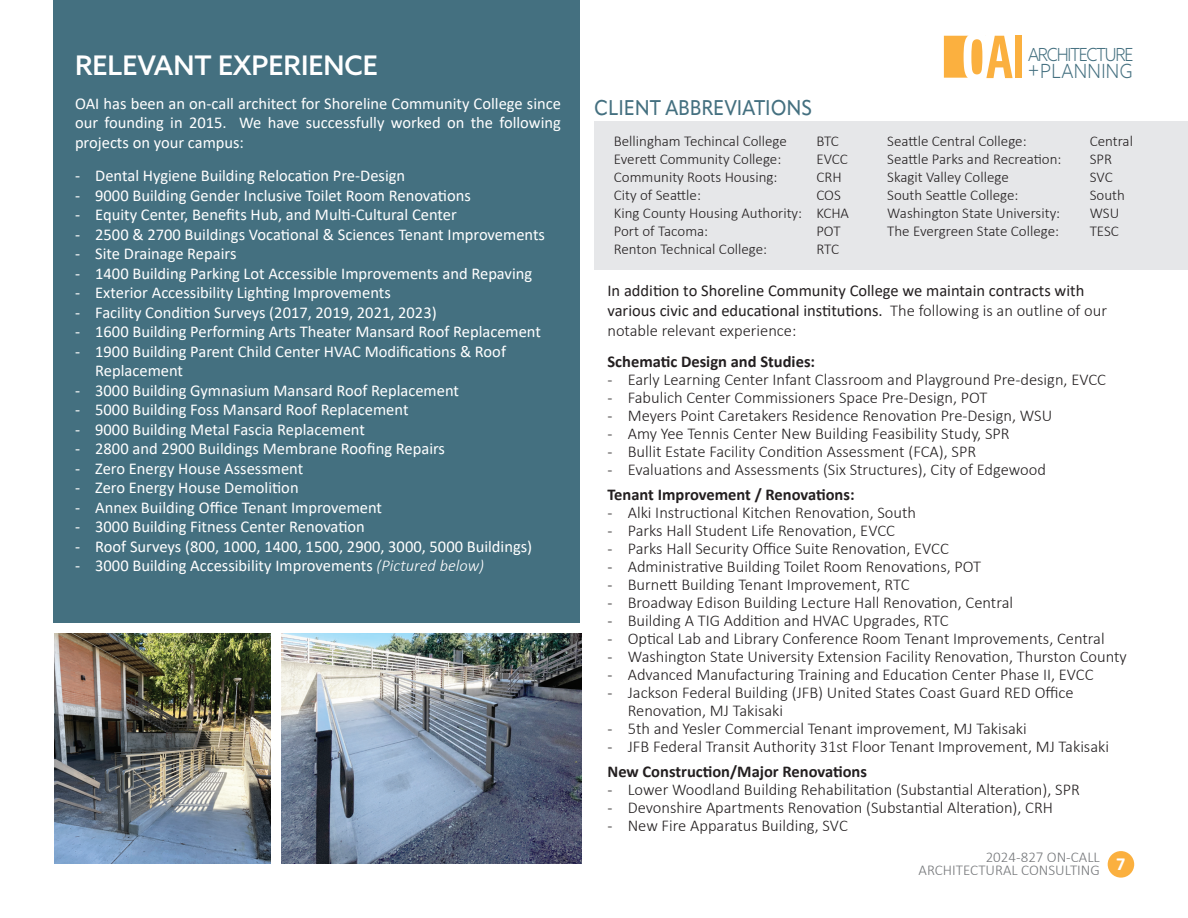
<style>
.page{position:relative;width:1188px;height:918px;background:#fff}
.page>*{position:absolute;margin:0;border:0;box-sizing:border-box;transform-origin:0 0}
.t1{font:500 27px "Azo Sans";color:#fff}
.t2{font:500 21px "Apparat";color:#447080;scale:.9 1}
.t3{font:300 19.5px "Azo Sans";letter-spacing:.02em;color:#447080;scale:.9 1}
.t4{font:300 18px "Azo Sans";letter-spacing:-.08em;color:#447080;scale:.9 1}
.t5{font:300 16.5px/18px "Calibri";color:#231f20}
.t6{font:16.5px/19.8px "Calibri";color:#fff;text-align:justify}
.t7{font:16.5px/19.8px "Calibri";color:#231f20}
.t8{font:700 16.5px "Calibri";color:#231f20}
.t9{font:300 15px/18px "Calibri";color:#231f20}
.t10{font:300 15px/13.5px "Calibri";color:#76787b}
.s1{font-weight:300;font-style:italic}
.s2{font-size:21px}
.s3{font-weight:300}
</style>
<div class="page">
<div style="left:1108px;top:851px;width:26px;height:27px;background:#fbb03f;border-radius:50%"></div>
<div style="left:1015px;top:36px;width:7px;height:42px;background:#fbb03f"></div>
<div style="left:944px;top:36px;width:41px;height:42px;background:#fbb03f"></div>
<svg style="left:964px;top:35px;width:49px;height:44px"></svg>
<div style="left:594px;top:121px;width:594px;height:149px;background:#e6e7e9"></div>
<div style="left:53px;top:0;width:527px;height:622px;background:#447080"></div>
<img style="left:54px;top:634px;width:217px;height:229px">
<img style="left:281px;top:634px;width:300px;height:229px">
<h1 class="t1" style="left:75px;top:48px;width:304px">RELEVANT EXPERIENCE</h1>
<p class="t6" style="left:75px;top:93px;width:487px">OAI has been an on-call architect for Shoreline Community College since our founding in 2015. We have successfully worked on the following projects on your campus:</p>
<p class="t6" style="left:75px;top:165px;width:332px">- Dental Hygiene Building Relocation Pre-Design</p>
<p class="t6" style="left:75px;top:185px;width:397px">- 9000 Building Gender Inclusive Toilet Room Renovations</p>
<p class="t6" style="left:75px;top:204px;width:383px">- Equity Center, Benefits Hub, and Multi-Cultural Center</p>
<p class="t6" style="left:75px;top:224px;width:472px">- 2500 &amp; 2700 Buildings Vocational &amp; Sciences Tenant Improvements</p>
<p class="t6" style="left:75px;top:243px;width:163px">- Site Drainage Repairs</p>
<p class="t6" style="left:75px;top:263px;width:459px">- 1400 Building Parking Lot Accessible Improvements and Repaving</p>
<p class="t6" style="left:75px;top:282px;width:317px">- Exterior Accessibility Lighting Improvements</p>
<p class="t6" style="left:75px;top:302px;width:363px">- Facility Condition Surveys (2017, 2019, 2021, 2023)</p>
<p class="t6" style="left:75px;top:321px;width:468px">- 1600 Building Performing Arts Theater Mansard Roof Replacement</p>
<p class="t6" style="left:95px;top:341px;width:412px;text-indent:-20px">- 1900 Building Parent Child Center HVAC Modifications &amp; Roof<br>Replacement</p>
<p class="t6" style="left:75px;top:380px;width:386px">- 3000 Building Gymnasium Mansard Roof Replacement</p>
<p class="t6" style="left:75px;top:400px;width:335px">- 5000 Building Foss Mansard Roof Replacement</p>
<p class="t6" style="left:75px;top:419px;width:291px">- 9000 Building Metal Fascia Replacement</p>
<p class="t6" style="left:75px;top:439px;width:372px">- 2800 and 2900 Buildings Membrane Roofing Repairs</p>
<p class="t6" style="left:75px;top:458px;width:230px">- Zero Energy House Assessment</p>
<p class="t6" style="left:75px;top:478px;width:225px">- Zero Energy House Demolition</p>
<p class="t6" style="left:75px;top:497px;width:309px">- Annex Building Office Tenant Improvement</p>
<p class="t6" style="left:75px;top:517px;width:291px">- 3000 Building Fitness Center Renovation</p>
<p class="t6" style="left:75px;top:536px;width:459px">- Roof Surveys (800, 1000, 1400, 1500, 2900, 3000, 5000 Buildings)</p>
<p class="t6" style="left:75px;top:556px;width:411px">- 3000 Building Accessibility Improvements <span class="s1">(Pictured below)</span></p>
<p class="t2" style="left:594px;top:95px;width:244px">CLIENT ABBREVIATIONS</p>
<p class="t9" style="left:614px;top:132px;width:175px">Bellingham Techincal College</p>
<p class="t9" style="left:816px;top:132px;width:24px">BTC</p>
<p class="t9" style="left:614px;top:150px;width:169px">Everett Community College:</p>
<p class="t9" style="left:816px;top:150px;width:33px">EVCC</p>
<p class="t9" style="left:614px;top:168px;width:165px">Community Roots Housing:</p>
<p class="t9" style="left:816px;top:168px;width:27px">CRH</p>
<p class="t9" style="left:614px;top:186px;width:89px">City of Seattle:</p>
<p class="t9" style="left:614px;top:186px;width:237px;text-indent:202px">COS<br>King County Housing Authority: KCHA<br>Port of Tacoma:</p>
<p class="t9" style="left:816px;top:222px;width:26px">POT</p>
<p class="t9" style="left:614px;top:240px;width:155px">Renton Technical College:</p>
<p class="t9" style="left:816px;top:240px;width:24px">RTC</p>
<p class="t4" style="left:1028px;top:43px;width:118px">ARCHITECTURE</p>
<p class="t3" style="left:1028px;top:59px;width:118px"><span class="s2">+</span>PLANNING</p>
<p class="t9" style="left:887px;top:132px;width:141px">Seattle Central College:</p>
<p class="t9" style="left:1090px;top:132px;width:45px">Central</p>
<p class="t9" style="left:887px;top:150px;width:176px">Seattle Parks and Recreation:</p>
<p class="t9" style="left:1090px;top:150px;width:24px">SPR</p>
<p class="t9" style="left:887px;top:168px;width:123px">Skagit Valley College</p>
<p class="t9" style="left:1090px;top:168px;width:24px">SVC</p>
<p class="t9" style="left:887px;top:186px;width:133px">South Seattle College:</p>
<p class="t9" style="left:1090px;top:186px;width:37px">South</p>
<p class="t9" style="left:887px;top:204px;width:174px">Washington State University:</p>
<p class="t9" style="left:1090px;top:204px;width:31px">WSU</p>
<p class="t9" style="left:887px;top:222px;width:173px">The Evergreen State College:</p>
<p class="t9" style="left:1090px;top:222px;width:31px">TESC</p>
<p class="t7" style="left:607px;top:280px;width:501px">In addition to Shoreline Community College we maintain contracts with various civic and educational institutions. <span class="s3">The following is an outline of our notable relevant experience:</span></p>
<p class="t8" style="left:607px;top:350px;width:209px">Schematic Design and Studies:</p>
<p class="t5" style="left:607px;top:371px;width:500px">- Early Learning Center Infant Classroom and Playground Pre-design, EVCC</p>
<p class="t5" style="left:607px;top:389px;width:382px">- Fabulich Center Commissioners Space Pre-Design, POT</p>
<p class="t5" style="left:607px;top:407px;width:446px">- Meyers Point Caretakers Residence Renovation Pre-Design, WSU</p>
<p class="t5" style="left:607px;top:425px;width:404px">- Amy Yee Tennis Center New Building Feasibility Study, SPR</p>
<p class="t5" style="left:607px;top:443px;width:370px">- Bullit Estate Facility Condition Assessment (FCA), SPR</p>
<p class="t5" style="left:607px;top:461px;width:440px">- Evaluations and Assessments (Six Structures), City of Edgewood</p>
<p class="t8" style="left:607px;top:483px;width:249px">Tenant Improvement / Renovations:</p>
<p class="t5" style="left:607px;top:503px;width:310px">- Alki Instructional Kitchen Renovation, South</p>
<p class="t5" style="left:607px;top:521px;width:289px">- Parks Hall Student Life Renovation, EVCC</p>
<p class="t5" style="left:607px;top:539px;width:343px">- Parks Hall Security Office Suite Renovation, EVCC</p>
<p class="t5" style="left:607px;top:557px;width:375px">- Administrative Building Toilet Room Renovations, POT</p>
<p class="t5" style="left:607px;top:575px;width:304px">- Burnett Building Tenant Improvement, RTC</p>
<p class="t5" style="left:607px;top:593px;width:407px">- Broadway Edison Building Lecture Hall Renovation, Central</p>
<p class="t5" style="left:607px;top:611px;width:343px">- Building A TIG Addition and HVAC Upgrades, RTC</p>
<p class="t5" style="left:607px;top:629px;width:499px">- Optical Lab and Library Conference Room Tenant Improvements, Central</p>
<p class="t5" style="left:607px;top:647px;width:521px">- Washington State University Extension Facility Renovation, Thurston County</p>
<p class="t5" style="left:607px;top:665px;width:488px">- Advanced Manufacturing Training and Education Center Phase II, EVCC</p>
<p class="t5" style="left:628px;top:683px;width:447px;text-indent:-20px">- Jackson Federal Building (JFB) United States Coast Guard RED Office<br>Renovation, MJ Takisaki</p>
<p class="t5" style="left:607px;top:719px;width:421px">- 5th and Yesler Commercial Tenant improvement, MJ Takisaki</p>
<p class="t5" style="left:607px;top:737px;width:503px">- JFB Federal Transit Authority 31st Floor Tenant Improvement, MJ Takisaki</p>
<p class="t8" style="left:607px;top:760px;width:261px">New Construction/Major Renovations</p>
<p class="t5" style="left:607px;top:780px;width:474px">- Lower Woodland Building Rehabilitation (Substantial Alteration), SPR</p>
<p class="t5" style="left:607px;top:798px;width:447px">- Devonshire Apartments Renovation (Substantial Alteration), CRH</p>
<p class="t5" style="left:607px;top:816px;width:242px">- New Fire Apparatus Building, SVC</p>
<p class="t10" style="left:919px;top:850px;width:209px;text-indent:67px">2024-827 ON-CALL<br>ARCHITECTURAL CONSULTING <sup>7</sup></p>
</div>
